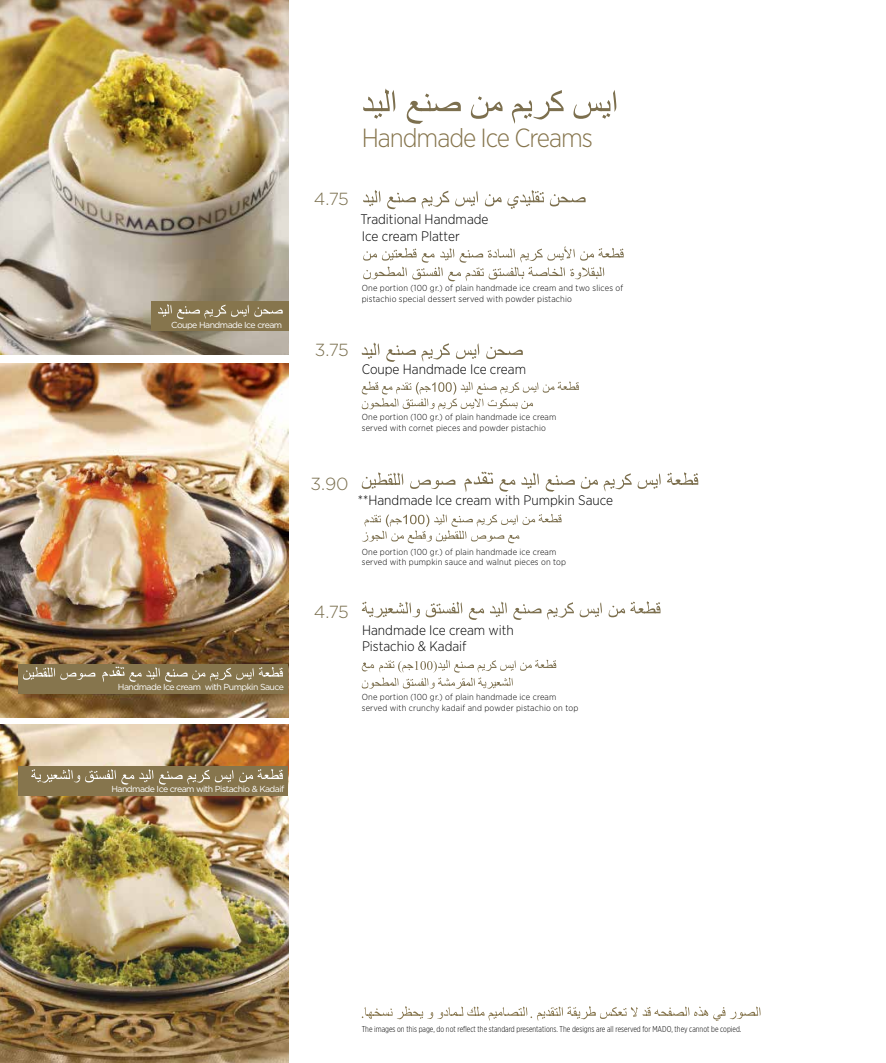
<style>
.page{position:relative;width:886px;height:1063px;background:#fff}
.page>*{position:absolute;margin:0;border:0;box-sizing:border-box;transform-origin:0 0}
.t1{font:300 26.25px "Gotham Narrow";letter-spacing:-.04em;color:#86754d}
.t2{font:300 17.5px "Gotham";letter-spacing:-.05em;color:#7a6f4e}
.t3{font:300 13.75px/16.5px "Gotham Narrow";color:#000}
.t4{font:300 8.75px/10.5px "Gotham Narrow";letter-spacing:.02em;color:#000}
.t5{font:8.75px "Gotham";letter-spacing:-.06em;color:#fff}
.t6{font:300 8.5px "Gotham X Narrow";color:#000}
</style>
<div class="page">
<img style="left:0;top:725px;width:288px;height:338px">
<img style="left:0;top:363px;width:288px;height:355px">
<img style="left:0;top:0;width:288px;height:354px">
<svg style="left:362px;top:1006px;width:398px;height:15px"></svg>
<svg style="left:573px;top:90px;width:43px;height:29px"></svg>
<svg style="left:512px;top:90px;width:51px;height:34px"></svg>
<svg style="left:471px;top:96px;width:31px;height:23px"></svg>
<svg style="left:407px;top:94px;width:54px;height:30px"></svg>
<svg style="left:363px;top:89px;width:32px;height:30px"></svg>
<svg style="left:550px;top:194px;width:36px;height:12px"></svg>
<svg style="left:507px;top:190px;width:37px;height:19px"></svg>
<svg style="left:485px;top:194px;width:16px;height:12px"></svg>
<svg style="left:455px;top:191px;width:23px;height:15px"></svg>
<svg style="left:422px;top:191px;width:27px;height:18px"></svg>
<svg style="left:387px;top:193px;width:29px;height:16px"></svg>
<svg style="left:363px;top:190px;width:17px;height:16px"></svg>
<svg style="left:363px;top:246px;width:261px;height:35px"></svg>
<svg style="left:486px;top:347px;width:37px;height:12px"></svg>
<svg style="left:456px;top:343px;width:23px;height:16px"></svg>
<svg style="left:386px;top:343px;width:64px;height:19px"></svg>
<svg style="left:362px;top:342px;width:17px;height:17px"></svg>
<svg style="left:362px;top:381px;width:217px;height:30px"></svg>
<svg style="left:608px;top:601px;width:52px;height:16px"></svg>
<svg style="left:580px;top:602px;width:22px;height:15px"></svg>
<svg style="left:547px;top:602px;width:27px;height:18px"></svg>
<svg style="left:513px;top:604px;width:28px;height:16px"></svg>
<svg style="left:490px;top:601px;width:17px;height:16px"></svg>
<svg style="left:469px;top:608px;width:15px;height:12px"></svg>
<svg style="left:426px;top:601px;width:36px;height:16px"></svg>
<svg style="left:362px;top:601px;width:58px;height:17px"></svg>
<svg style="left:362px;top:659px;width:194px;height:30px"></svg>
<svg style="left:464px;top:472px;width:29px;height:20px"></svg>
<svg style="left:667px;top:472px;width:31px;height:13px"></svg>
<svg style="left:638px;top:473px;width:23px;height:16px"></svg>
<svg style="left:604px;top:473px;width:28px;height:19px"></svg>
<svg style="left:581px;top:477px;width:17px;height:12px"></svg>
<svg style="left:546px;top:475px;width:29px;height:17px"></svg>
<svg style="left:521px;top:472px;width:18px;height:17px"></svg>
<svg style="left:499px;top:479px;width:16px;height:13px"></svg>
<svg style="left:410px;top:479px;width:45px;height:10px"></svg>
<svg style="left:362px;top:472px;width:41px;height:17px"></svg>
<svg style="left:362px;top:514px;width:199px;height:29px"></svg>
<div style="left:151px;top:302px;width:137px;height:29px;background:#86754d"></div>
<div style="left:18px;top:664px;width:270px;height:29px;background:#86754d"></div>
<div style="left:18px;top:766px;width:270px;height:30px;background:#86754d"></div>
<svg style="left:158px;top:304px;width:125px;height:15px"></svg>
<svg style="left:102px;top:666px;width:181px;height:16px"></svg>
<svg style="left:23px;top:667px;width:72px;height:13px"></svg>
<svg style="left:239px;top:769px;width:44px;height:13px"></svg>
<svg style="left:159px;top:770px;width:74px;height:15px"></svg>
<svg style="left:31px;top:769px;width:122px;height:16px"></svg>
<p class="t5" style="left:171px;top:319px;width:113px">Coupe Handmade Ice cream</p>
<p class="t5" style="left:118px;top:681px;width:168px">Handmade Ice cream with Pumpkin Sauce</p>
<h1 class="t1" style="left:362px;top:122px;width:233px">Handmade Ice Creams</h1>
<h2 class="t2" style="left:314px;top:190px;width:36px">4.75</h2>
<h3 class="t3" style="left:360px;top:211px;width:130px">Traditional Handmade<br>Ice cream Platter</h3>
<p class="t4" style="left:362px;top:283px;width:263px">One portion (100 gr.) of plain handmade ice cream and two slices of pistachio special dessert served with powder pistachio</p>
<h2 class="t2" style="left:315px;top:340px;width:35px">3.75</h2>
<h3 class="t3" style="left:362px;top:361px;width:166px">Coupe Handmade Ice cream</h3>
<p class="t4" style="left:362px;top:412px;width:196px">One portion (100 gr.) of plain handmade ice cream served with cornet pieces and powder pistachio</p>
<h2 class="t2" style="left:310px;top:474px;width:40px">3.90</h2>
<h3 class="t3" style="left:358px;top:492px;width:257px">**Handmade Ice cream with Pumpkin Sauce</h3>
<p class="t4" style="left:362px;top:546px;width:206px">One portion (100 gr.) of plain handmade ice cream served with pumpkin sauce and walnut pieces on top</p>
<h2 class="t2" style="left:314px;top:602px;width:36px">4.75</h2>
<h3 class="t3" style="left:362px;top:621px;width:153px">Handmade Ice cream with<br>Pistachio &amp; Kadaif</h3>
<p class="t4" style="left:362px;top:692px;width:218px">One portion (100 gr.) of plain handmade ice cream served with crunchy kadaif and powder pistachio on top</p>
<p class="t5" style="left:111px;top:784px;width:174px">Handmade Ice cream with Pistachio &amp; Kadaif</p>
<p class="t6" style="left:362px;top:1024px;width:381px">The images on this page, do not reflect the standard presentations. The designs are all reserved for MADO, they cannot be copied.</p>
</div>
